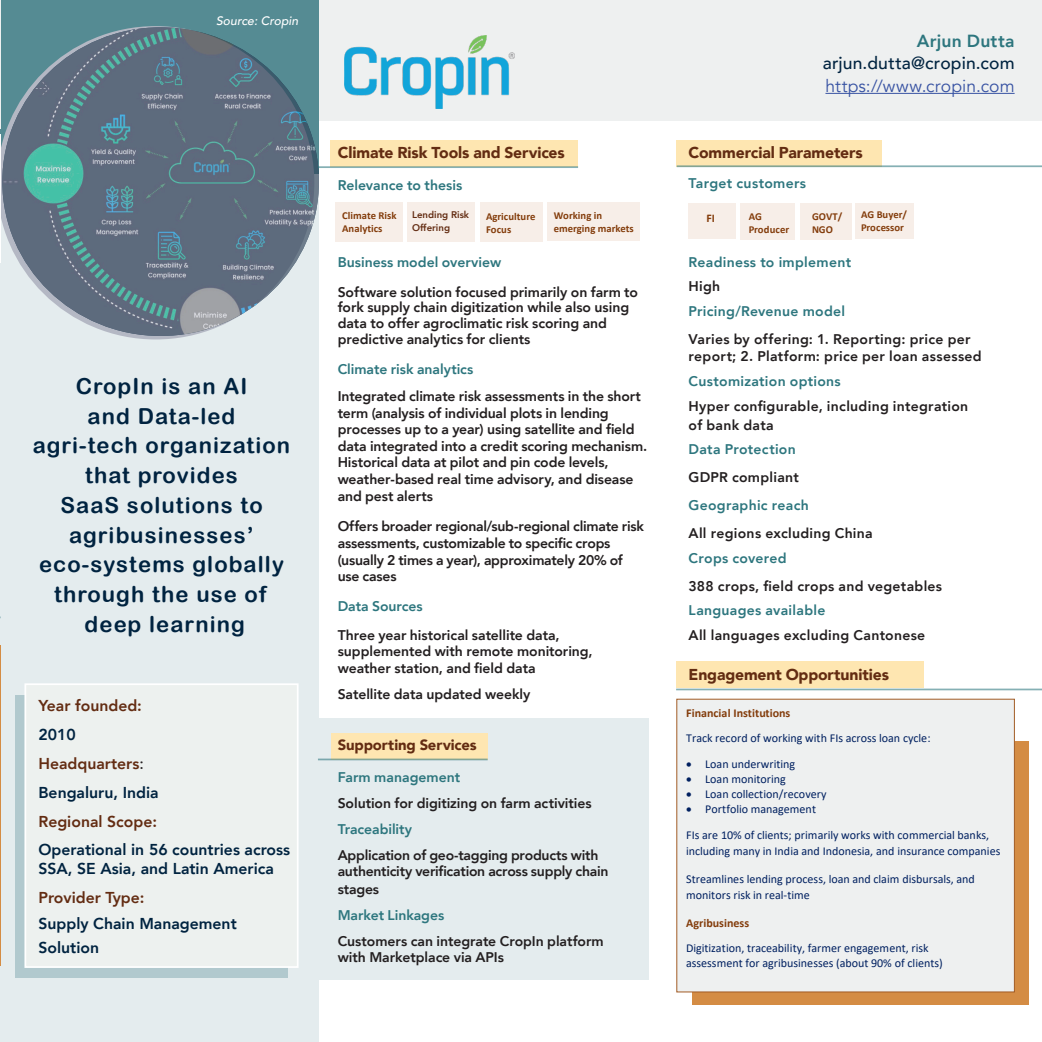
<style>
.page{position:relative;width:1042px;height:1042px;background:#fff}
.page>*{position:absolute;margin:0;border:0;box-sizing:border-box;transform-origin:0 0}
.t1{font:22.05px/29.8px "Arial Rounded MT Bold";letter-spacing:.05em;color:#002340;text-align:center}
.t2{font:500 17.5px "Avenir";letter-spacing:.01em;color:#002340}
.t3{font:17.5px "Avenir";letter-spacing:.01em;color:#3853a3}
.t4{font:800 17.5px "Avenir";letter-spacing:.015em;color:#2d767e}
.t5{font:800 15.75px/18.9px "Avenir";color:#002340}
.t6{font:900 15.75px "Avenir";letter-spacing:-.01em;color:#632c12}
.t7{font:800 15.75px "Avenir";color:#632c12}
.t8{font:900 14.88px "Avenir";letter-spacing:-.005em;color:#632c12}
.t9{font:800 14px/16.6px "Avenir";letter-spacing:-.005em;color:#231f20}
.t10{font:800 14px/17.5px "Avenir";letter-spacing:.02em;color:#231f20}
.t11{font:800 14px "Avenir";letter-spacing:.015em;color:#2d767e}
.t12{font:800 14px "Avenir";letter-spacing:-.005em;color:#2d767e}
.t13{font:italic 500 12.25px "Avenir";color:#fff}
.t14{font:12.08px/25.4px "Calibri";color:#002060}
.t15{font:700 11.72px "Calibri";color:#833c0b}
.t16{font:700 10.67px/13px "Calibri";letter-spacing:.005em;color:#833c0b}
.t17{font:800 9.62px "Avenir";color:#632c12}
.s1{font-weight:500;color:#231f20}
.s2{font-weight:700;color:#833c0b}
</style>
<div class="page">
<div style="left:676px;top:661px;width:247px;height:26px;background:#fee6b1"></div>
<div style="left:310px;top:0;width:732px;height:120px;background:#eef0f0"></div>
<div style="left:331px;top:140px;width:247px;height:26px;background:#fee6b1"></div>
<div style="left:676px;top:140px;width:206px;height:26px;background:#fee6b1"></div>
<div style="left:317px;top:718px;width:332px;height:261px;background:#e4ecee"></div>
<div style="left:331px;top:733px;width:157px;height:26px;background:#fee6b1"></div>
<div style="left:800px;top:203px;width:51px;height:36px;background:#f7eee8"></div>
<div style="left:855px;top:203px;width:58px;height:36px;background:#f7eee8"></div>
<div style="left:688px;top:203px;width:48px;height:36px;background:#f7eee8"></div>
<div style="left:740px;top:203px;width:55px;height:36px;background:#f7eee8"></div>
<div style="left:1px;top:0;width:318px;height:1042px;background:#e4ecee"></div>
<div style="left:1px;top:0;width:318px;height:173px;background:#558b93"></div>
<img style="left:2px;top:27px;width:317px;height:309px">
<hr style="left:825px;top:93px;width:189px;height:1px;background:#3853a3">
<div style="left:15px;top:695px;width:273px;height:283px;background:#b1c9ce"></div>
<div style="left:24px;top:683px;width:275px;height:285px;background:#edf1ef;border:2px solid #fff"></div>
<hr style="left:0;top:0;width:1px;height:128px;background:#eef0f0">
<img style="left:344px;top:36px;width:171px;height:72px">
<div style="left:335px;top:203px;width:68px;height:39px;background:#f7eee8"></div>
<div style="left:480px;top:202px;width:62px;height:40px;background:#f7eee8"></div>
<div style="left:547px;top:202px;width:93px;height:39px;background:#f7eee8"></div>
<div style="left:408px;top:202px;width:67px;height:40px;background:#f7eee8"></div>
<div style="left:692px;top:741px;width:336px;height:264px;background:#d48c44"></div>
<hr style="left:0;top:645px;width:1px;height:320px;background:#d48c44">
<div style="left:676px;top:699px;width:338px;height:293px;background:#eef0f0"></div>
<hr style="left:676px;top:688px;width:366px;height:2px;background:#2d767e">
<hr style="left:318px;top:758px;width:170px;height:2px;background:#2d767e">
<hr style="left:318px;top:166px;width:260px;height:2px;background:#2d767e">
<hr style="left:677px;top:165px;width:365px;height:2px;background:#2d767e">
<p class="t13" style="left:216px;top:13px;width:84px">Source: Cropin</p>
<p class="t1" style="left:76px;top:371px;width:173px">CropIn is an AI</p>
<p class="t1" style="left:88px;top:400px;width:149px">and Data-led</p>
<p class="t1" style="left:33px;top:430px;width:259px">agri-tech organization that provides<br>SaaS solutions to agribusinesses’</p>
<p class="t1" style="left:39px;top:549px;width:246px">eco-systems globally through the use of</p>
<p class="t1" style="left:85px;top:609px;width:162px">deep learning</p>
<p class="t7" style="left:38px;top:693px;width:105px">Year founded:</p>
<p class="t5" style="left:38px;top:725px;width:39px">2010</p>
<p class="t7" style="left:38px;top:751px;width:107px">Headquarters<span class="s1">:</span></p>
<p class="t5" style="left:38px;top:783px;width:122px">Bengaluru, India</p>
<p class="t7" style="left:38px;top:809px;width:120px">Regional Scope:</p>
<p class="t5" style="left:38px;top:840px;width:253px">Operational in 56 countries across<br>SSA, SE Asia, and Latin America</p>
<p class="t7" style="left:38px;top:885px;width:108px">Provider Type:</p>
<p class="t5" style="left:38px;top:914px;width:200px">Supply Chain Management</p>
<p class="t5" style="left:38px;top:938px;width:62px">Solution</p>
<p class="t6" style="left:338px;top:139px;width:228px">Climate Risk Tools and Services</p>
<p class="t11" style="left:338px;top:174px;width:126px">Relevance to thesis</p>
<p class="t17" style="left:412px;top:208px;width:59px">Lending Risk</p>
<p class="t17" style="left:412px;top:220px;width:39px">Offering</p>
<p class="t16" style="left:342px;top:209px;width:56px">Climate Risk<br>Analytics</p>
<p class="t16" style="left:486px;top:210px;width:51px">Agriculture<br>Focus</p>
<p class="t16" style="left:554px;top:209px;width:82px">Working in emerging markets</p>
<p class="t11" style="left:338px;top:251px;width:165px">Business model overview</p>
<p class="t9" style="left:338px;top:284px;width:302px;line-height:15.8px">Software solution focused primarily on farm to fork supply chain digitization while also using</p>
<p class="t9" style="left:338px;top:315px;width:271px;line-height:15.8px">data to offer agroclimatic risk scoring and predictive analytics for clients</p>
<p class="t11" style="left:338px;top:358px;width:137px">Climate risk analytics</p>
<p class="t9" style="left:338px;top:388px;width:311px">Integrated climate risk assessments in the short term (analysis of individual plots in lending processes up to a year) using satellite and field data integrated into a credit scoring mechanism.<br>Historical data at pilot and pin code levels, weather-based real time advisory, and disease</p>
<p class="t9" style="left:338px;top:487px;width:97px">and pest alerts</p>
<p class="t9" style="left:338px;top:518px;width:308px">Offers broader regional/sub-regional climate risk assessments, customizable to specific crops</p>
<p class="t9" style="left:338px;top:551px;width:287px">(usually 2 times a year), approximately 20% of</p>
<p class="t9" style="left:338px;top:568px;width:60px">use cases</p>
<p class="t12" style="left:338px;top:595px;width:86px">Data Sources</p>
<p class="t9" style="left:338px;top:626px;width:223px">Three year historical satellite data,</p>
<p class="t9" style="left:338px;top:643px;width:256px">supplemented with remote monitoring,</p>
<p class="t9" style="left:338px;top:660px;width:199px">weather station, and field data</p>
<p class="t9" style="left:338px;top:686px;width:194px">Satellite data updated weekly</p>
<p class="t8" style="left:338px;top:732px;width:141px">Supporting Services</p>
<p class="t11" style="left:338px;top:766px;width:124px">Farm management</p>
<p class="t9" style="left:338px;top:794px;width:255px">Solution for digitizing on farm activities</p>
<p class="t12" style="left:338px;top:818px;width:76px">Traceability</p>
<p class="t9" style="left:338px;top:847px;width:272px;line-height:15.8px">Application of geo-tagging products with authenticity verification across supply chain</p>
<p class="t9" style="left:338px;top:880px;width:43px">stages</p>
<p class="t12" style="left:338px;top:904px;width:108px">Market Linkages</p>
<p class="t9" style="left:338px;top:933px;width:267px">Customers can integrate CropIn platform</p>
<p class="t9" style="left:338px;top:948px;width:168px">with Marketplace via APIs</p>
<p class="t4" style="left:917px;top:27px;width:99px">Arjun Dutta</p>
<p class="t2" style="left:823px;top:48px;width:193px">arjun.dutta@cropin.com</p>
<p class="t3" style="left:825px;top:76px;width:191px">https://www.cropin.com</p>
<p class="t6" style="left:688px;top:139px;width:176px">Commercial Parameters</p>
<p class="t11" style="left:688px;top:172px;width:119px">Target customers</p>
<p class="t16" style="left:812px;top:209px;width:32px">GOVT/<br>NGO</p>
<p class="t16" style="left:861px;top:208px;width:48px">AG Buyer/<br>Processor</p>
<p class="t15" style="left:706px;top:210px;width:10px">FI</p>
<p class="t16" style="left:748px;top:209px;width:42px">AG<br>Producer</p>
<p class="t11" style="left:688px;top:251px;width:164px">Readiness to implement</p>
<p class="t9" style="left:688px;top:278px;width:33px">High</p>
<p class="t11" style="left:688px;top:300px;width:158px">Pricing/Revenue model</p>
<p class="t10" style="left:688px;top:330px;width:295px">Varies by offering: 1. Reporting: price per report; 2. Platform: price per loan assessed</p>
<p class="t11" style="left:688px;top:370px;width:154px">Customization options</p>
<p class="t10" style="left:688px;top:397px;width:281px">Hyper configurable, including integration</p>
<p class="t10" style="left:688px;top:416px;width:87px">of bank data</p>
<p class="t11" style="left:688px;top:438px;width:109px">Data Protection</p>
<p class="t10" style="left:688px;top:469px;width:112px">GDPR compliant</p>
<p class="t11" style="left:688px;top:494px;width:122px">Geographic reach</p>
<p class="t10" style="left:688px;top:525px;width:186px">All regions excluding China</p>
<p class="t11" style="left:688px;top:547px;width:100px">Crops covered</p>
<p class="t10" style="left:688px;top:577px;width:255px">388 crops, field crops and vegetables</p>
<p class="t11" style="left:688px;top:599px;width:138px">Languages available</p>
<p class="t10" style="left:688px;top:626px;width:238px">All languages excluding Cantonese</p>
<p class="t6" style="left:688px;top:661px;width:202px">Engagement Opportunities</p>
<p class="t14" style="left:686px;top:699px;width:246px"><span class="s2">Financial Institutions<br></span>Track record of working with FIs across loan cycle:</p>
<p class="t14" style="left:686px;top:750px;width:111px">• Loan underwriting</p>
<p class="t14" style="left:686px;top:766px;width:101px">• Loan monitoring</p>
<p class="t14" style="left:686px;top:781px;width:142px">• Loan collection/recovery</p>
<p class="t14" style="left:686px;top:796px;width:305px">• Portfolio management<br>FIs are 10% of clients; primarily works with commercial banks,</p>
<p class="t14" style="left:686px;top:838px;width:316px">including many in India and Indonesia, and insurance companies</p>
<p class="t14" style="left:686px;top:870px;width:290px;line-height:16.8px">Streamlines lending process, loan and claim disbursals, and monitors risk in real-time</p>
<p class="t14" style="left:686px;top:910px;width:244px"><span class="s2">Agribusiness<br></span>Digitization, traceability, farmer engagement, risk</p>
<p class="t14" style="left:686px;top:950px;width:258px">assessment for agribusinesses (about 90% of clients)</p>
</div>
